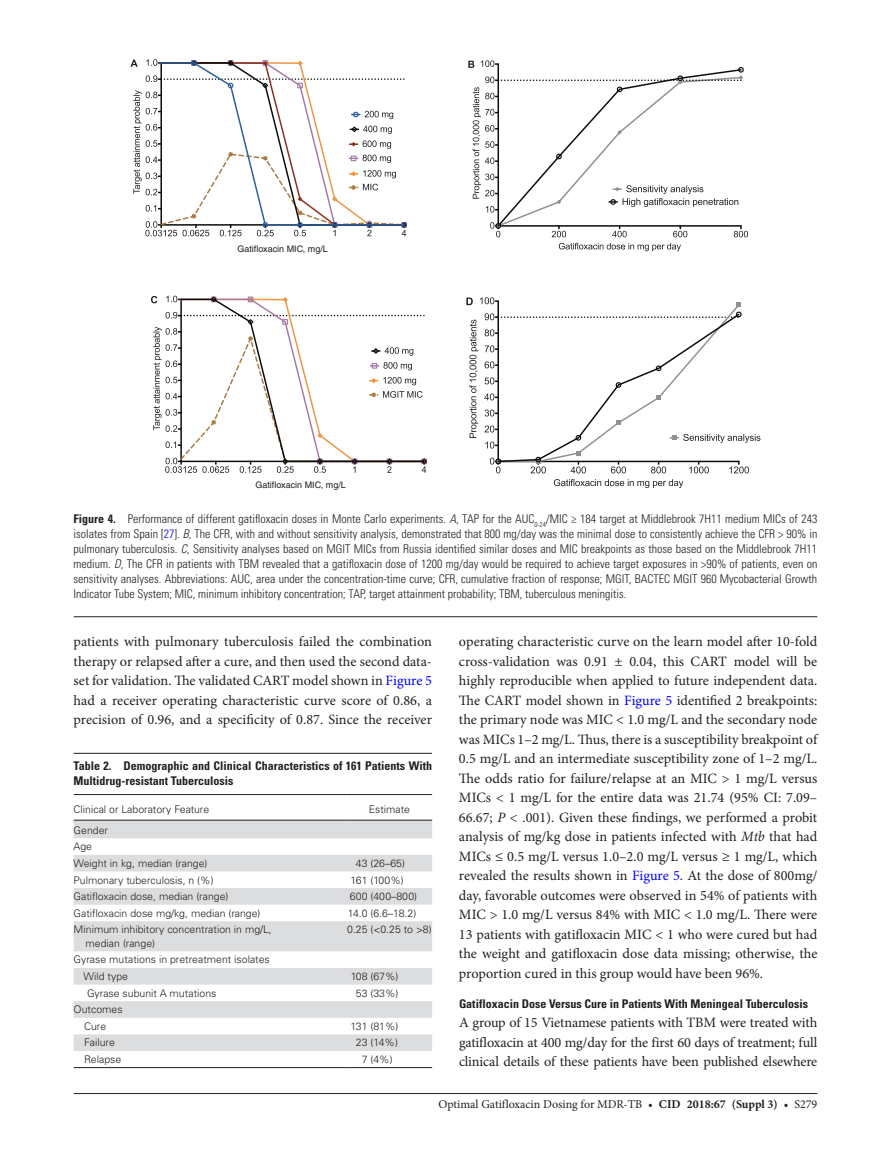
<style>
.page{position:relative;width:891px;height:1174px;background:#fff}
.page>*{position:absolute;margin:0;border:0;box-sizing:border-box;transform-origin:0 0}
.t1{font:14.25px/19.5px "Minion Pro";letter-spacing:-.005em;color:#231f20;text-align:justify}
.t2{font:300 condensed 12px/15px "Univers LT Std";color:#231f20;text-align:justify}
.t3{font:700 condensed 12px/15px "Univers LT Std";color:#231f20}
.t4{font:12px "Minion Pro";color:#231f20}
.t5{font:300 10.5px/16.6px "Univers LT Std";color:#231f20}
.t6{font:9px "Helvetica";color:#231f20}
.s1{font-weight:700}
.s2{font-style:italic}
.s3{color:#00f}
</style>
<div class="page">
<hr style="left:74px;top:1093px;width:743px;height:1px;background:#231f20">
<hr style="left:74px;top:616px;width:743px;height:1px;background:#231f20">
<svg style="left:130px;top:59px;width:277px;height:177px"></svg>
<svg style="left:559px;top:243px;width:122px;height:8px"></svg>
<svg style="left:468px;top:60px;width:280px;height:177px"></svg>
<svg style="left:554px;top:479px;width:129px;height:9px"></svg>
<svg style="left:466px;top:297px;width:294px;height:176px"></svg>
<svg style="left:151px;top:295px;width:276px;height:178px"></svg>
<hr style="left:74px;top:753px;width:358px;height:1px;background:#231f20">
<svg style="left:74px;top:821px;width:358px;height:230px;fill:#dcdddf"></svg>
<hr style="left:74px;top:794px;width:273px;height:1px;background:#231f20">
<hr style="left:74px;top:820px;width:273px;height:1px;background:#231f20">
<hr style="left:347px;top:794px;width:85px;height:1px;background:#231f20">
<hr style="left:347px;top:820px;width:85px;height:1px;background:#231f20">
<hr style="left:74px;top:1067px;width:273px;height:1px;background:#231f20">
<hr style="left:347px;top:1067px;width:85px;height:1px;background:#231f20">
<p class="t6" style="left:237px;top:244px;width:92px">Gatifloxacin MIC, mg/L</p>
<p class="t6" style="left:255px;top:479px;width:92px">Gatifloxacin MIC, mg/L</p>
<p class="t2" style="left:74px;top:512px;width:745px"><span class="s1">Figure 4.</span> Performance of different gatifloxacin doses in Monte Carlo experiments. <span class="s2">A</span>, TAP for the AUC<sub>0-24</sub>/MIC ≥ 184 target at Middlebrook 7H11 medium MICs of 243 isolates from Spain [<span class="s3">27</span>]. <span class="s2">B</span>, The CFR, with and without sensitivity analysis, demonstrated that 800 mg/day was the minimal dose to consistently achieve the CFR &gt; 90% in pulmonary tuberculosis. <span class="s2">C</span>, Sensitivity analyses based on MGIT MICs from Russia identified similar doses and MIC breakpoints as those based on the Middlebrook 7H11 medium. <span class="s2">D</span>, The CFR in patients with TBM revealed that a gatifloxacin dose of 1200 mg/day would be required to achieve target exposures in &gt;90% of patients, even on sensitivity analyses. Abbreviations: AUC, area under the concentration-time curve; CFR, cumulative fraction of response; MGIT, BACTEC MGIT 960 Mycobacterial Growth Indicator Tube System; MIC, minimum inhibitory concentration; TAP, target attainment probability; TBM, tuberculous meningitis.</p>
<p class="t1" style="left:74px;top:632px;width:360px">patients with pulmonary tuberculosis failed the combination therapy or relapsed after a cure, and then used the second data&shy;set for validation. The validated CART model shown in <span class="s3">Figure 5 </span>had a receiver operating characteristic curve score of 0.86, a precision of 0.96, and a specificity of 0.87. Since the receiver</p>
<p class="t1" style="left:459px;top:632px;width:360px">operating characteristic curve on the learn model after 10-fold cross-validation was 0.91 ± 0.04, this CART model will be highly reproducible when applied to future independent data.<br>The CART model shown in <span class="s3">Figure 5</span> identified 2 breakpoints: the primary node was MIC &lt; 1.0 mg/L and the secondary node was MICs 1–2 mg/L. Thus, there is a susceptibility breakpoint of 0.5 mg/L and an intermediate susceptibility zone of 1–2 mg/L.<br>The odds ratio for failure/relapse at an MIC &gt; 1 mg/L versus MICs &lt; 1 mg/L for the entire data was 21.74 (95% CI: 7.09– 66.67; <span class="s2">P</span> &lt; .001). Given these findings, we performed a probit analysis of mg/kg dose in patients infected with <span class="s2">Mtb</span> that had MICs ≤ 0.5 mg/L versus 1.0–2.0 mg/L versus ≥ 1 mg/L, which revealed the results shown in <span class="s3">Figure 5</span>. At the dose of 800mg/ day, favorable outcomes were observed in 54% of patients with MIC &gt; 1.0 mg/L versus 84% with MIC &lt; 1.0 mg/L. There were 13 patients with gatifloxacin MIC &lt; 1 who were cured but had the weight and gatifloxacin dose data missing; otherwise, the proportion cured in this group would have been 96%.</p>
<p class="t3" style="left:459px;top:996px;width:351px">Gatifloxacin Dose Versus Cure in Patients With Meningeal Tuberculosis</p>
<p class="t1" style="left:459px;top:1013px;width:360px">A group of 15 Vietnamese patients with TBM were treated with gatifloxacin at 400 mg/day for the first 60 days of treatment; full clinical details of these patients have been published elsewhere</p>
<p class="t3" style="left:74px;top:758px;width:360px">Table 2. Demographic and Clinical Characteristics of 161 Patients With<br>Multidrug-resistant Tuberculosis</p>
<p class="t5" style="left:74px;top:801px;width:137px">Clinical or Laboratory Feature</p>
<p class="t5" style="left:369px;top:801px;width:43px">Estimate</p>
<p class="t5" style="left:74px;top:822px;width:135px">Gender<br>Age<br>Weight in kg, median (range)</p>
<p class="t5" style="left:356px;top:855px;width:51px">43 (26–65)</p>
<p class="t5" style="left:74px;top:872px;width:141px">Pulmonary tuberculosis, n (%)</p>
<p class="t5" style="left:351px;top:872px;width:55px">161 (100%)</p>
<p class="t5" style="left:74px;top:888px;width:156px">Gatifloxacin dose, median (range)</p>
<p class="t5" style="left:350px;top:888px;width:69px">600 (400–800)</p>
<p class="t5" style="left:74px;top:905px;width:188px">Gatifloxacin dose mg/kg, median (range)</p>
<p class="t5" style="left:348px;top:905px;width:70px">14.0 (6.6–18.2)</p>
<p class="t5" style="left:86px;top:923px;width:188px;line-height:13.5px;text-indent:-12px">Minimum inhibitory concentration in mg/L, median (range)</p>
<p class="t5" style="left:347px;top:921px;width:86px">0.25 (&lt;0.25 to &gt;8)</p>
<p class="t5" style="left:83px;top:951px;width:188px;text-indent:-10px">Gyrase mutations in pretreatment isolates<br>Wild type</p>
<p class="t5" style="left:351px;top:968px;width:49px">108 (67%)</p>
<p class="t5" style="left:87px;top:985px;width:131px">Gyrase subunit A mutations</p>
<p class="t5" style="left:356px;top:985px;width:44px">53 (33%)</p>
<p class="t5" style="left:74px;top:1001px;width:51px;text-align:center">Outcomes<br>Cure</p>
<p class="t5" style="left:351px;top:1018px;width:49px">131 (81%)</p>
<p class="t5" style="left:84px;top:1034px;width:32px">Failure</p>
<p class="t5" style="left:356px;top:1034px;width:44px">23 (14%)</p>
<p class="t5" style="left:84px;top:1051px;width:39px">Relapse</p>
<p class="t5" style="left:362px;top:1051px;width:32px">7 (4%)</p>
<p class="t4" style="left:438px;top:1096px;width:380px">Optimal Gatifloxacin Dosing for MDR-TB • <span class="s1">CID 2018:67 (Suppl 3)</span> • S279</p>
</div>
